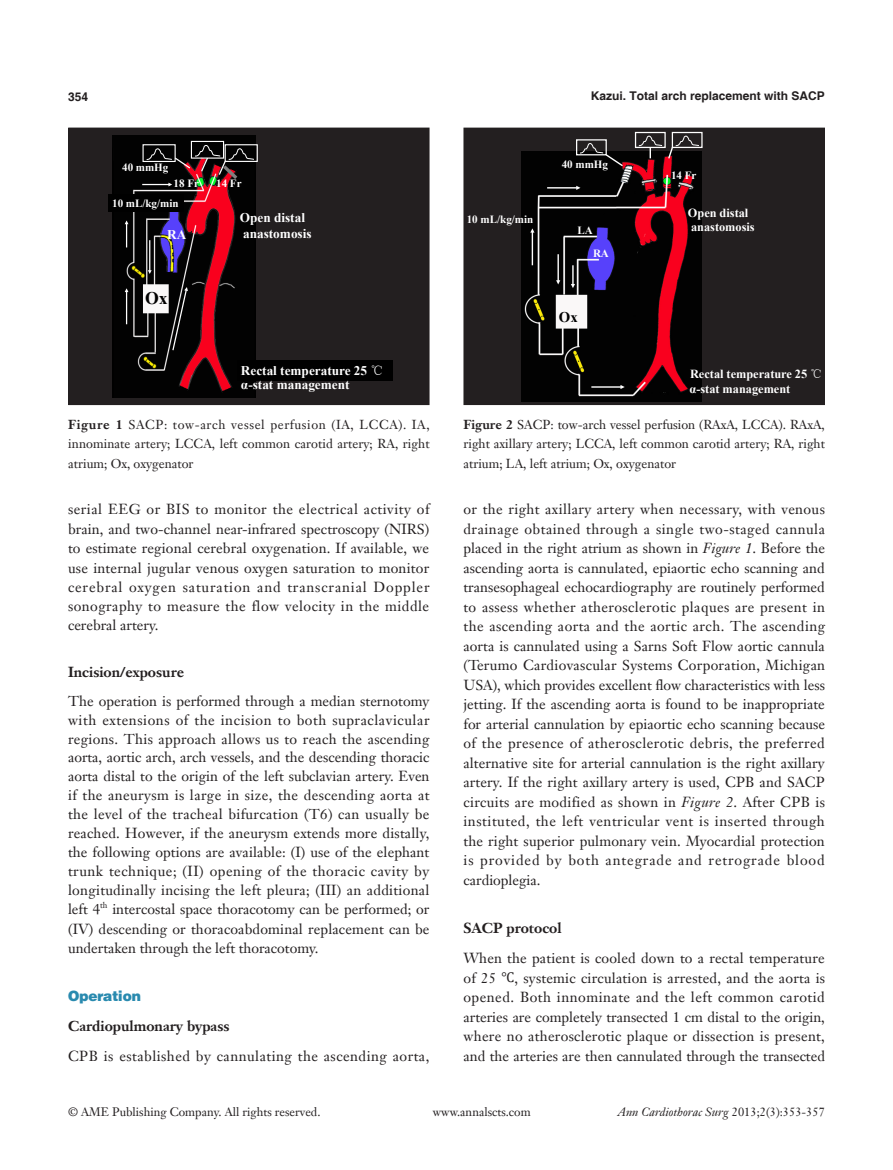
<style>
.page{position:relative;width:893px;height:1170px;background:#fff}
.page>*{position:absolute;margin:0;border:0;box-sizing:border-box;transform-origin:0 0}
.t1{font:700 17.7px "Times New Roman";color:#000}
.t2{font:700 14.7px "Times New Roman";color:#000}
.t3{font:14.25px/19.5px "Janson Text LT";letter-spacing:.02em;color:#231f20;text-align:justify}
.t4{font:700 14.25px "Janson Text LT";color:#231f20}
.t5{font:900 14.25px "Helvetica";color:#298aaf}
.t6{font:700 13.2px/15.9px "Times New Roman";color:#fff}
.ScriptLineNumbers{font:12.75px/19.5px "Janson Text LT";color:#231f20;text-align:justify}
.t7{font:700 12.3px/14.7px "Times New Roman";color:#fff}
.t8{font:12px "Janson Text LT";color:#231f20}
.t9{font:700 12px "Helvetica";color:#231f20}
.t10{font:italic 12px "Janson Text LT";color:#231f20}
.t11{font:700 11.1px "Times New Roman";color:#fff}
.t12{font:8.25px "Janson Text LT";color:#231f20}
.s1{font-family:"Sim Sun";font-weight:400}
.s2{font-weight:700}
.s3{font-style:italic}
.s4{font-family:"Cambria Math"}
.s5{font-style:normal}
</style>
<div class="page">
<div style="left:69px;top:128px;width:360px;height:276px;background:#231f20"></div>
<div style="left:68px;top:128px;width:361px;height:277px;border:1px solid #231f20"></div>
<div style="left:464px;top:128px;width:360px;height:276px;background:#231f20"></div>
<div style="left:463px;top:128px;width:362px;height:277px;border:1px solid #231f20"></div>
<img style="left:521px;top:151px;width:181px;height:250px">
<hr style="left:547px;top:187px;width:30px;height:1px;background:#fff">
<svg style="left:576px;top:186px;width:4px;height:4px"></svg>
<hr style="left:557px;top:254px;width:2px;height:27px;background:#fff">
<svg style="left:556px;top:280px;width:4px;height:4px"></svg>
<hr style="left:532px;top:232px;width:1px;height:33px;background:#fff">
<svg style="left:530px;top:228px;width:4px;height:4px"></svg>
<div style="left:576px;top:139px;width:31px;height:16px;border:1px solid #fff"></div>
<svg style="left:579px;top:143px;width:45px;height:25px"></svg>
<svg style="left:571px;top:265px;width:4px;height:23px"></svg>
<div style="left:635px;top:132px;width:31px;height:16px;border:1px solid #fff"></div>
<svg style="left:638px;top:135px;width:62px;height:25px"></svg>
<div style="left:672px;top:132px;width:31px;height:16px;border:1px solid #fff"></div>
<hr style="left:591px;top:386px;width:30px;height:1px;background:#fff">
<svg style="left:620px;top:385px;width:5px;height:4px"></svg>
<img style="left:112px;top:135px;width:144px;height:262px">
<div style="left:108px;top:194px;width:75px;height:18px;background:#000"></div>
<hr style="left:149px;top:240px;width:1px;height:31px;background:#fff">
<svg style="left:148px;top:270px;width:4px;height:4px"></svg>
<svg style="left:125px;top:220px;width:3px;height:27px"></svg>
<hr style="left:126px;top:291px;width:1px;height:33px;background:#fff">
<svg style="left:171px;top:287px;width:17px;height:64px"></svg>
<div style="left:191px;top:141px;width:33px;height:18px;border:1px solid #fff"></div>
<div style="left:143px;top:144px;width:33px;height:18px;border:1px solid #fff"></div>
<div style="left:225px;top:144px;width:33px;height:18px;border:1px solid #fff"></div>
<div style="left:237px;top:360px;width:156px;height:20px;background:#000"></div>
<svg style="left:142px;top:145px;width:113px;height:41px;background:#2f2020"></svg>
<p class="t9" style="left:68px;top:89px;width:22px">354</p>
<p class="t9" style="left:591px;top:88px;width:236px">Kazui. Total arch replacement with SACP</p>
<p class="t11" style="left:122px;top:159px;width:48px">40 mmHg</p>
<p class="t11" style="left:174px;top:176px;width:27px">18 Fr</p>
<p class="t11" style="left:216px;top:175px;width:27px">14 Fr</p>
<p class="t6" style="left:240px;top:210px;width:73px">Open distal anastomosis</p>
<p class="t11" style="left:112px;top:196px;width:68px">10 mL/kg/min</p>
<p class="t6" style="left:167px;top:226px;width:21px">RA</p>
<p class="t1" style="left:145px;top:286px;width:24px">Ox</p>
<p class="t6" style="left:241px;top:363px;width:144px;line-height:14.1px">Rectal temperature 25 <span class="s1">℃ </span>α-stat management</p>
<p class="t11" style="left:467px;top:211px;width:68px">10 mL/kg/min</p>
<p class="t11" style="left:562px;top:156px;width:48px">40 mmHg</p>
<p class="t11" style="left:577px;top:222px;width:17px">LA</p>
<p class="t11" style="left:593px;top:245px;width:17px">RA</p>
<p class="t2" style="left:559px;top:307px;width:20px">Ox</p>
<p class="t11" style="left:671px;top:167px;width:27px">14 Fr</p>
<p class="t7" style="left:688px;top:205px;width:68px">Open distal anastomosis</p>
<p class="t7" style="left:690px;top:366px;width:134px">Rectal temperature 25 <span class="s1">℃</span></p>
<p class="t7" style="left:689px;top:381px;width:102px">α-stat management</p>
<p class="ScriptLineNumbers" style="left:68px;top:414px;width:363px"><span class="s2">Figure 1</span> SACP: tow-arch vessel perfusion (IA, LCCA). IA, innominate artery; LCCA, left common carotid artery; RA, right atrium; Ox, oxygenator</p>
<p class="ScriptLineNumbers" style="left:463px;top:414px;width:363px"><span class="s2">Figure 2</span> SACP: tow-arch vessel perfusion (RAxA, LCCA). RAxA, right axillary artery; LCCA, left common carotid artery; RA, right atrium; LA, left atrium; Ox, oxygenator</p>
<p class="t3" style="left:68px;top:499px;width:363px">serial EEG or BIS to monitor the electrical activity of brain, and two-channel near-infrared spectroscopy (NIRS) to estimate regional cerebral oxygenation. If available, we use internal jugular venous oxygen saturation to monitor cerebral oxygen saturation and transcranial Doppler sonography to measure the flow velocity in the middle cerebral artery.</p>
<p class="t4" style="left:68px;top:662px;width:118px">Incision/exposure</p>
<p class="t3" style="left:68px;top:691px;width:363px;line-height:18.9px">The operation is performed through a median sternotomy with extensions of the incision to both supraclavicular regions. This approach allows us to reach the ascending aorta, aortic arch, arch vessels, and the descending thoracic aorta distal to the origin of the left subclavian artery. Even if the aneurysm is large in size, the descending aorta at the level of the tracheal bifurcation (T6) can usually be reached. However, if the aneurysm extends more distally, the following options are available: (I) use of the elephant trunk technique; (II) opening of the thoracic cavity by longitudinally incising the left pleura; (III) an additional left 4</p>
<p class="t12" style="left:100px;top:899px;width:9px">th</p>
<p class="t3" style="left:68px;top:899px;width:363px;text-indent:44px">intercostal space thoracotomy can be performed; or (IV) descending or thoracoabdominal replacement can be undertaken through the left thoracotomy.</p>
<p class="t5" style="left:68px;top:987px;width:74px">Operation</p>
<p class="t4" style="left:68px;top:1016px;width:163px">Cardiopulmonary bypass</p>
<p class="t3" style="left:68px;top:1045px;width:363px">CPB is established by cannulating the ascending aorta,</p>
<p class="t3" style="left:463px;top:499px;width:363px">or the right axillary artery when necessary, with venous drainage obtained through a single two-staged cannula placed in the right atrium as shown in <span class="s3">Figure 1</span>. Before the ascending aorta is cannulated, epiaortic echo scanning and transesophageal echocardiography are routinely performed to assess whether atherosclerotic plaques are present in the ascending aorta and the aortic arch. The ascending aorta is cannulated using a Sarns Soft Flow aortic cannula (Terumo Cardiovascular Systems Corporation, Michigan USA), which provides excellent flow characteristics with less jetting. If the ascending aorta is found to be inappropriate for arterial cannulation by epiaortic echo scanning because of the presence of atherosclerotic debris, the preferred alternative site for arterial cannulation is the right axillary artery. If the right axillary artery is used, CPB and SACP circuits are modified as shown in <span class="s3">Figure 2</span>. After CPB is instituted, the left ventricular vent is inserted through the right superior pulmonary vein. Myocardial protection is provided by both antegrade and retrograde blood cardioplegia.</p>
<p class="t4" style="left:463px;top:918px;width:100px">SACP protocol</p>
<p class="t3" style="left:463px;top:948px;width:363px">When the patient is cooled down to a rectal temperature of 25 <span class="s4">℃</span>, systemic circulation is arrested, and the aorta is opened. Both innominate and the left common carotid arteries are completely transected 1 cm distal to the origin, where no atherosclerotic plaque or dissection is present, and the arteries are then cannulated through the transected</p>
<p class="t8" style="left:68px;top:1104px;width:254px">© AME Publishing Company. All rights reserved.</p>
<p class="t8" style="left:433px;top:1104px;width:99px">www.annalscts.com</p>
<p class="t10" style="left:618px;top:1104px;width:209px">Ann Cardiothorac Surg <span class="s5">2013;2(3):353-357</span></p>
</div>
